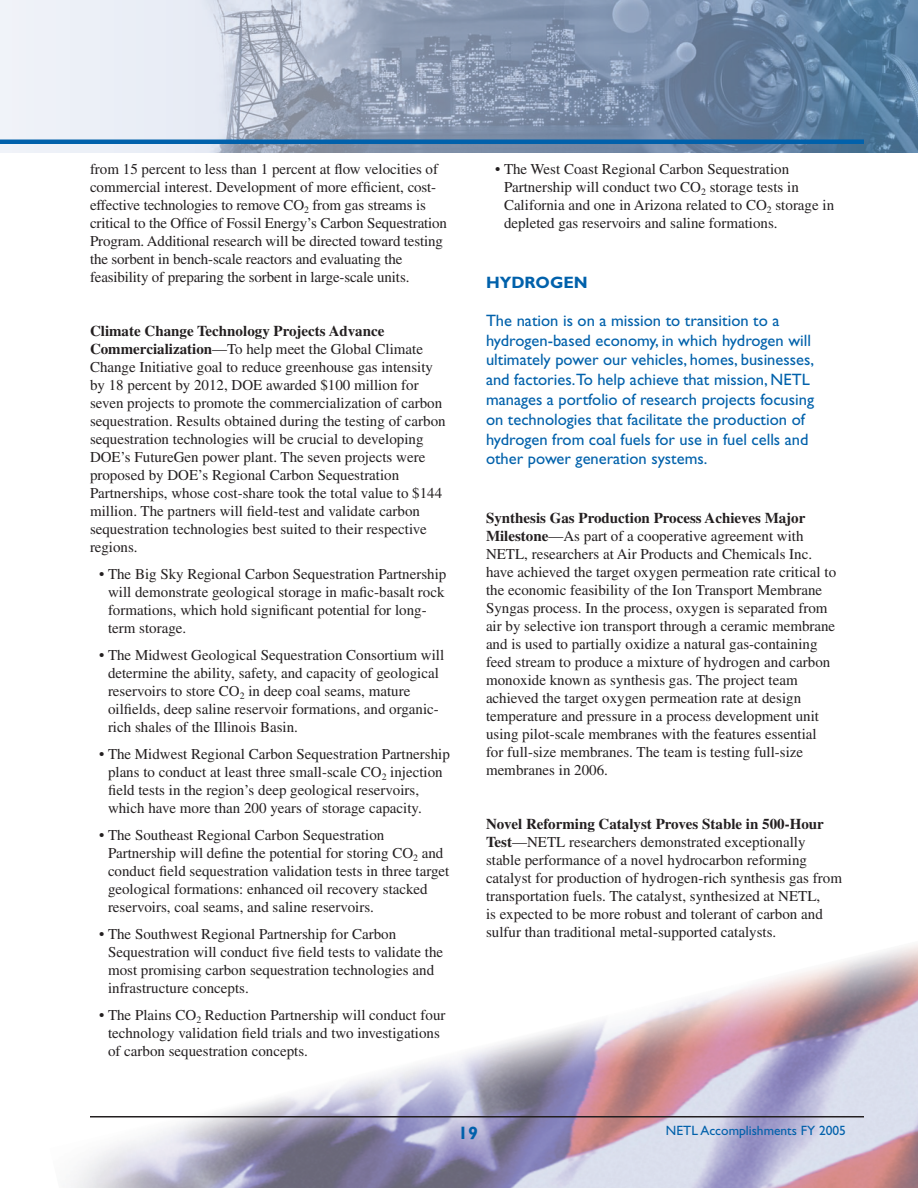
<style>
.page{position:relative;width:918px;height:1188px;background:#fff}
.page>*{position:absolute;margin:0;border:0;box-sizing:border-box;transform-origin:0 0}
.t1{font:700 18px "Gill Sans";color:#0161ab}
.t2{font:16.5px/19.8px "Gill Sans";color:#0161ab}
.t3{font:700 16.5px "Gill Sans";color:#0161ab}
.t4{font:15px/18px "Times";color:#231f20}
.t5{font:13.5px "Gill Sans";color:#0161ab}
.s1{font-weight:700}
</style>
<div class="page">
<img style="left:71px;top:944px;width:847px;height:244px">
<hr style="left:90px;top:1116px;width:774px;height:2px;background:#231f20">
<svg style="left:0;top:0;width:918px;height:153px;background:#9dadc2"></svg>
<hr style="left:0;top:140px;width:864px;height:4px;background:#0161ab">
<p class="t4" style="left:90px;top:160px;width:359px">from 15 percent to less than 1 percent at flow velocities of commercial interest. Development of more efficient, cost&shy;effective technologies to remove CO<sub>2</sub> from gas streams is critical to the Office of Fossil Energy’s Carbon Sequestration Program. Additional research will be directed toward testing the sorbent in bench-scale reactors and evaluating the feasibility of preparing the sorbent in large-scale units.</p>
<p class="t4" style="left:90px;top:322px;width:357px"><span class="s1">Climate Change Technology Projects Advance Commercialization</span>—To help meet the Global Climate Change Initiative goal to reduce greenhouse gas intensity by 18 percent by 2012, DOE awarded $100 million for seven projects to promote the commercialization of carbon sequestration. Results obtained during the testing of carbon sequestration technologies will be crucial to developing DOE’s FutureGen power plant. The seven projects were proposed by DOE’s Regional Carbon Sequestration Partnerships, whose cost-share took the total value to $144 million. The partners will field-test and validate carbon sequestration technologies best suited to their respective regions.</p>
<p class="t4" style="left:108px;top:565px;width:340px;text-indent:-9px">• The Big Sky Regional Carbon Sequestration Partnership will demonstrate geological storage in mafic-basalt rock formations, which hold significant potential for long&shy;term storage.</p>
<p class="t4" style="left:108px;top:646px;width:338px;text-indent:-9px">• The Midwest Geological Sequestration Consortium will determine the ability, safety, and capacity of geological reservoirs to store CO<sub>2</sub> in deep coal seams, mature oilfields, deep saline reservoir formations, and organic&shy;rich shales of the Illinois Basin.</p>
<p class="t4" style="left:108px;top:745px;width:343px;text-indent:-9px">• The Midwest Regional Carbon Sequestration Partnership plans to conduct at least three small-scale CO<sub>2</sub> injection field tests in the region’s deep geological reservoirs, which have more than 200 years of storage capacity.</p>
<p class="t4" style="left:108px;top:826px;width:343px;text-indent:-9px">• The Southeast Regional Carbon Sequestration Partnership will define the potential for storing CO<sub>2</sub> and conduct field sequestration validation tests in three target geological formations: enhanced oil recovery stacked reservoirs, coal seams, and saline reservoirs.</p>
<p class="t4" style="left:108px;top:925px;width:337px;text-indent:-9px">• The Southwest Regional Partnership for Carbon Sequestration will conduct five field tests to validate the most promising carbon sequestration technologies and infrastructure concepts.</p>
<p class="t4" style="left:108px;top:1006px;width:339px;text-indent:-9px">• The Plains CO<sub>2</sub> Reduction Partnership will conduct four technology validation field trials and two investigations of carbon sequestration concepts.</p>
<p class="t4" style="left:504px;top:160px;width:332px;text-indent:-9px">• The West Coast Regional Carbon Sequestration Partnership will conduct two CO<sub>2</sub> storage tests in California and one in Arizona related to CO<sub>2</sub> storage in depleted gas reservoirs and saline formations.</p>
<p class="t3" style="left:486px;top:273px;width:103px">HYDROGEN</p>
<p class="t2" style="left:486px;top:310px;width:330px">The nation is on a mission to transition to a hydrogen-based economy, in which hydrogen will ultimately power our vehicles, homes, businesses, and factories.To help achieve that mission, NETL manages a portfolio of research projects focusing on technologies that facilitate the production of hydrogen from coal fuels for use in fuel cells and other power generation systems.</p>
<p class="t4" style="left:486px;top:509px;width:352px"><span class="s1">Synthesis Gas Production Process Achieves Major Milestone</span>—As part of a cooperative agreement with NETL, researchers at Air Products and Chemicals Inc. have achieved the target oxygen permeation rate critical to the economic feasibility of the Ion Transport Membrane Syngas process. In the process, oxygen is separated from air by selective ion transport through a ceramic membrane and is used to partially oxidize a natural gas-containing feed stream to produce a mixture of hydrogen and carbon monoxide known as synthesis gas. The project team achieved the target oxygen permeation rate at design temperature and pressure in a process development unit using pilot-scale membranes with the features essential for full-size membranes. The team is testing full-size membranes in 2006.</p>
<p class="t4" style="left:486px;top:815px;width:358px"><span class="s1">Novel Reforming Catalyst Proves Stable in 500-Hour Test</span>—NETL researchers demonstrated exceptionally stable performance of a novel hydrocarbon reforming catalyst for production of hydrogen-rich synthesis gas from transportation fuels. The catalyst, synthesized at NETL,<br>is expected to be more robust and tolerant of carbon and sulfur than traditional metal-supported catalysts.</p>
<p class="t1" style="left:458px;top:1122px;width:20px">19</p>
<p class="t5" style="left:666px;top:1123px;width:182px">NETL Accomplishments FY 2005</p>
</div>
